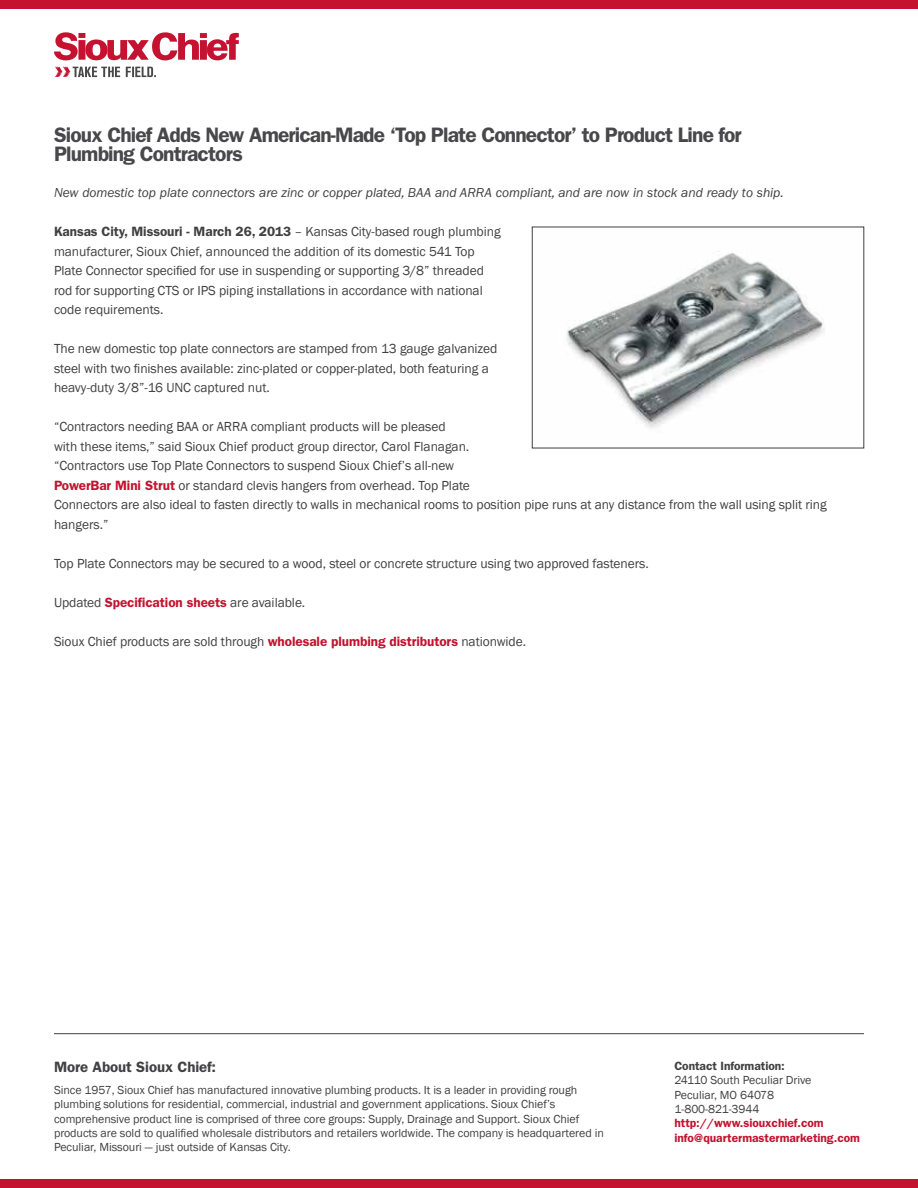
<style>
.page{position:relative;width:918px;height:1188px;background:#fff}
.page>*{position:absolute;margin:0;border:0;box-sizing:border-box;transform-origin:0 0}
.t1{font:600 21px/19.5px "ITC Franklin Gothic Std";letter-spacing:-.04em;color:#48484a}
.t2{font:600 15px "ITC Franklin Gothic Std";letter-spacing:-.005em;color:#414042}
.t3{font:13.5px/19.5px "Franklin Gothic";letter-spacing:-.005em;color:#414042}
.t4{font:italic 13.5px "ITC Franklin Gothic Std";letter-spacing:-.005em;color:#414042}
.t5{font:600 13.5px "ITC Franklin Gothic Std";letter-spacing:-.005em;color:#414042}
.t6{font:12px/14.4px "Franklin Gothic";letter-spacing:-.005em;color:#414042}
.t7{font:600 12px/14.4px "ITC Franklin Gothic Std";letter-spacing:-.005em;color:#c41230}
.t8{font:600 12px "ITC Franklin Gothic Std";letter-spacing:-.005em;color:#414042}
.s1{font-family:"Franklin Gothic";font-weight:400}
.s2{font-family:"ITC Franklin Gothic Std";font-weight:600;color:#c41230}
</style>
<div class="page">
<div style="left:0;top:0;width:918px;height:8px;background:#c41230"></div>
<div style="left:0;top:1180px;width:918px;height:8px;background:#c41230"></div>
<svg style="left:54px;top:32px;width:185px;height:28px"></svg>
<svg style="left:55px;top:67px;width:101px;height:10px"></svg>
<hr style="left:54px;top:1033px;width:810px;height:1px;background:#414042">
<img style="left:566px;top:251px;width:259px;height:177px">
<div style="left:532px;top:227px;width:332px;height:221px;border:1px solid #414042"></div>
<h1 class="t1" style="left:54px;top:125px;width:689px">Sioux Chief Adds New American-Made ‘Top Plate Connector’ to Product Line for<br>Plumbing Contractors</h1>
<p class="t4" style="left:54px;top:185px;width:731px">New domestic top plate connectors are zinc or copper plated, BAA and ARRA compliant, and are now in stock and ready to ship.</p>
<p class="t5" style="left:54px;top:224px;width:448px">Kansas City, Missouri - March 26, 2013 <span class="s1">– Kansas City-based rough plumbing</span></p>
<p class="t3" style="left:54px;top:242px;width:431px">manufacturer, Sioux Chief, announced the addition of its domestic 541 Top Plate Connector specified for use in suspending or supporting 3/8” threaded rod for supporting CTS or IPS piping installations in accordance with national code requirements.</p>
<p class="t3" style="left:54px;top:339px;width:445px">The new domestic top plate connectors are stamped from 13 gauge galvanized steel with two finishes available: zinc-plated or copper-plated, both featuring a heavy-duty 3/8”-16 UNC captured nut.</p>
<p class="t3" style="left:54px;top:417px;width:774px">“Contractors needing BAA or ARRA compliant products will be pleased<br>with these items,” said Sioux Chief product group director, Carol Flanagan.<br>“Contractors use Top Plate Connectors to suspend Sioux Chief’s all-new<br><span class="s2">PowerBar Mini Strut</span> or standard clevis hangers from overhead. Top Plate<br>Connectors are also ideal to fasten directly to walls in mechanical rooms to position pipe runs at any distance from the wall using split ring hangers.”</p>
<p class="t3" style="left:54px;top:554px;width:596px">Top Plate Connectors may be secured to a wood, steel or concrete structure using two approved fasteners.</p>
<p class="t3" style="left:54px;top:593px;width:253px">Updated <span class="s2">Specification sheets</span> are available.</p>
<p class="t3" style="left:54px;top:632px;width:474px">Sioux Chief products are sold through <span class="s2">wholesale plumbing distributors</span> nationwide.</p>
<p class="t2" style="left:54px;top:1058px;width:164px">More About Sioux Chief:</p>
<p class="t6" style="left:54px;top:1083px;width:551px">Since 1957, Sioux Chief has manufactured innovative plumbing products. It is a leader in providing rough plumbing solutions for residential, commercial, industrial and government applications. Sioux Chief’s comprehensive product line is comprised of three core groups: Supply, Drainage and Support. Sioux Chief products are sold to qualified wholesale distributors and retailers worldwide. The company is headquartered in Peculiar, Missouri — just outside of Kansas City.</p>
<p class="t8" style="left:674px;top:1059px;width:112px">Contact Information:</p>
<p class="t6" style="left:674px;top:1073px;width:139px">24110 South Peculiar Drive<br>Peculiar, MO 64078<br>1-800-821-3944</p>
<p class="t7" style="left:674px;top:1116px;width:187px">http://www.siouxchief.com info@quartermastermarketing.com</p>
</div>
